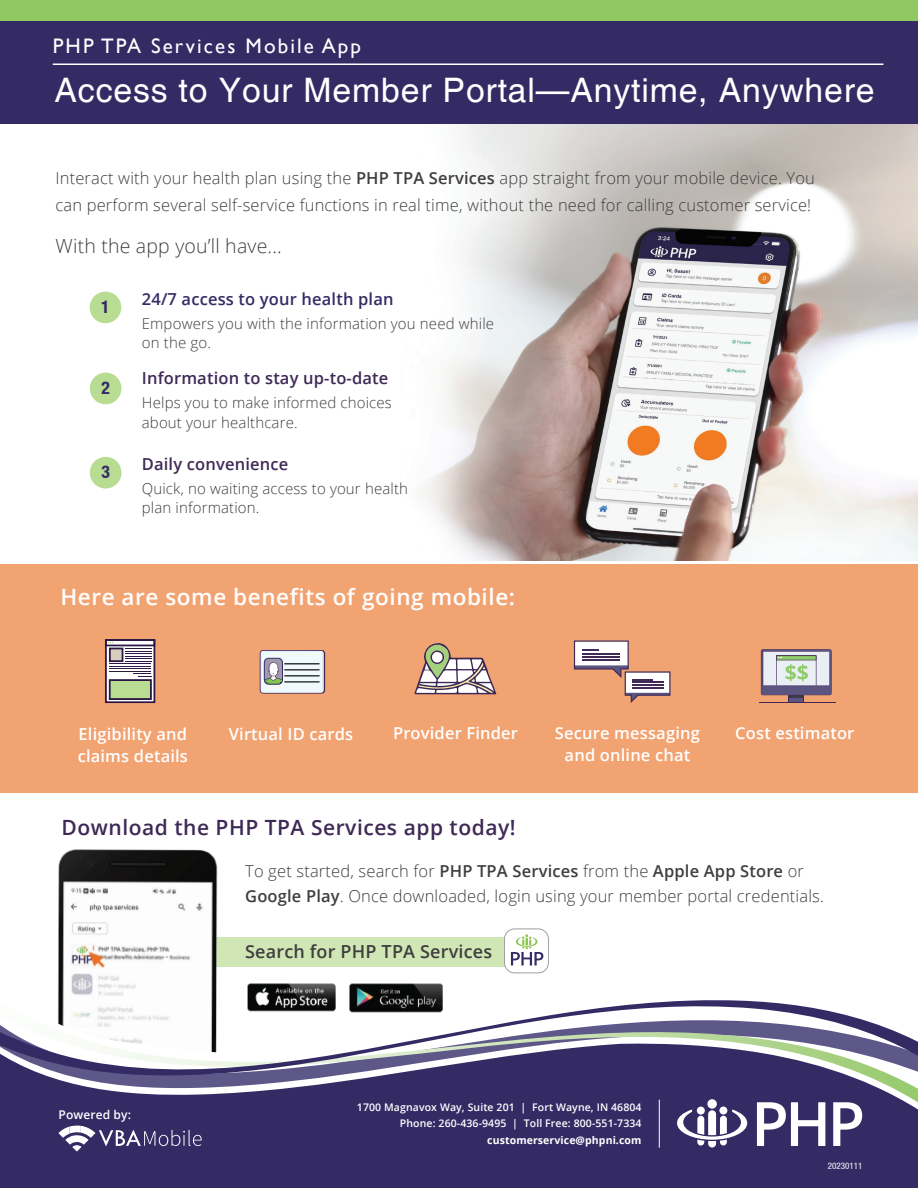
<style>
.page{position:relative;width:918px;height:1188px;background:#fff}
.page>*{position:absolute;margin:0;border:0;box-sizing:border-box;transform-origin:0 0}
.t1{font:33.75px "Helvetica";letter-spacing:.025em;color:#fff}
.t2{font:600 22.5px "Open Sans";letter-spacing:.025em;color:#fff}
.t3{font:600 21px "Open Sans";letter-spacing:.025em;color:#3e2956}
.t4{font:21px "Gill Sans";letter-spacing:.1em;color:#fff}
.t5{font:300 19.5px "Open Sans";letter-spacing:.01em;color:#3e3e3f}
.t6{font:600 18px "Open Sans";letter-spacing:.01em;color:#3e3e3f}
.t7{font:700 condensed 17.55px "Helvetica Neue LT";color:#342b65}
.t8{font:300 16.5px/27px "Open Sans";letter-spacing:.01em;color:#3e3e3f}
.t9{font:600 16.5px/22.5px "Open Sans";letter-spacing:.01em;color:#fff}
.t10{font:600 16.5px "Open Sans";letter-spacing:.01em;color:#3e2956}
.t11{font:600 16.5px "Open Sans";letter-spacing:.01em;color:#342b65}
.t12{font:300 15px/19.5px "Open Sans";letter-spacing:.01em;color:#3e3e3f}
.t13{font:600 12px "Open Sans";letter-spacing:.01em;color:#fff}
.t14{font:600 10.5px/16.5px "Open Sans";letter-spacing:.01em;color:#fff;text-align:right}
.t15{font:700 10.5px "Open Sans";letter-spacing:.01em;color:#fff}
.t16{font:condensed 9px "Helvetica Neue LT";color:#fff}
.s1{font-weight:600}
</style>
<div class="page">
<div style="left:210px;top:937px;width:327px;height:29px;background:#d1e6b5"></div>
<img style="left:58px;top:849px;width:160px;height:115px">
<img style="left:0;top:123px;width:918px;height:437px">
<div style="left:0;top:1102px;width:918px;height:86px;background:#342b65"></div>
<svg style="left:58px;top:964px;width:491px;height:18px"></svg>
<svg style="left:0;top:1076px;width:918px;height:26px;background:#4f4878"></svg>
<svg style="left:0;top:982px;width:918px;height:94px"></svg>
<svg style="left:757px;top:1102px;width:68px;height:44px"></svg>
<svg style="left:833px;top:1102px;width:29px;height:44px"></svg>
<div style="left:707px;top:1099px;width:10px;height:10px;background:#fff;border-radius:50%"></div>
<div style="left:697px;top:1107px;width:8px;height:8px;background:#fff;border-radius:50%"></div>
<svg style="left:677px;top:1109px;width:70px;height:39px"></svg>
<hr style="left:659px;top:1100px;width:1px;height:48px;background:#fff">
<div style="left:0;top:0;width:918px;height:123px;background:#342b65"></div>
<div style="left:0;top:0;width:918px;height:21px;background:#90c864"></div>
<hr style="left:53px;top:64px;width:830px;height:1px;background:#fff">
<svg style="left:90px;top:292px;width:31px;height:32px"></svg>
<div style="left:90px;top:292px;width:31px;height:31px;background:#b8dc91;border-radius:50%"></div>
<svg style="left:90px;top:373px;width:32px;height:32px"></svg>
<div style="left:90px;top:373px;width:32px;height:31px;background:#b8dc91;border-radius:50%"></div>
<div style="left:90px;top:457px;width:32px;height:32px;background:#b8dc91;border-radius:50%"></div>
<img style="left:247px;top:982px;width:90px;height:30px">
<img style="left:347px;top:982px;width:96px;height:32px">
<div style="left:0;top:564px;width:918px;height:229px;background:#f2a372"></div>
<svg style="left:105px;top:640px;width:50px;height:63px;background:#a5a5a4"></svg>
<svg style="left:414px;top:643px;width:83px;height:51px"></svg>
<svg style="left:574px;top:640px;width:97px;height:63px"></svg>
<hr style="left:632px;top:682px;width:31px;height:1px;background:#402956">
<hr style="left:632px;top:685px;width:31px;height:1px;background:#402956">
<hr style="left:632px;top:687px;width:31px;height:2px;background:#402956">
<svg style="left:260px;top:650px;width:65px;height:44px;background:#c7cbd1"></svg>
<svg style="left:58px;top:1125px;width:144px;height:27px;background:#5e5684"></svg>
<hr style="left:759px;top:703px;width:77px;height:1px;background:#402956">
<svg style="left:761px;top:649px;width:71px;height:54px;background:#afaaae"></svg>
<div style="left:504px;top:929px;width:44px;height:44px;background:#fff;border-radius:10px"></div>
<div style="left:504px;top:929px;width:45px;height:44px;border:1px solid #9d9fa2;border-radius:10px"></div>
<svg style="left:511px;top:934px;width:32px;height:31px"></svg>
<p class="t4" style="left:53px;top:34px;width:310px">PHP TPA Services Mobile App</p>
<h1 class="t1" style="left:55px;top:70px;width:822px">Access to Your Member Portal—Anytime, Anywhere</h1>
<p class="t8" style="left:56px;top:164px;width:761px">Interact with your health plan using the <span class="s1">PHP TPA Services</span> app straight from your mobile device. You can perform several self-service functions in real time, without the need for calling customer service!</p>
<p class="t5" style="left:56px;top:233px;width:228px">With the app you’ll have...</p>
<p class="t7" style="left:101px;top:296px;width:10px">1</p>
<p class="t7" style="left:101px;top:377px;width:10px">2</p>
<p class="t7" style="left:101px;top:461px;width:10px">3</p>
<p class="t11" style="left:142px;top:288px;width:253px">24/7 access to your health plan</p>
<p class="t12" style="left:142px;top:313px;width:354px">Empowers you with the information you need while on the go.</p>
<p class="t10" style="left:142px;top:367px;width:248px">Information to stay up-to-date</p>
<p class="t12" style="left:142px;top:393px;width:252px">Helps you to make informed choices about your healthcare.</p>
<p class="t10" style="left:142px;top:453px;width:148px">Daily convenience</p>
<p class="t12" style="left:142px;top:478px;width:268px">Quick, no waiting access to your health plan information.</p>
<h2 class="t2" style="left:60px;top:582px;width:456px">Here are some benefits of going mobile:</h2>
<p class="t9" style="left:78px;top:722px;width:112px">Eligibility and claims details</p>
<p class="t9" style="left:229px;top:723px;width:126px">Virtual ID cards</p>
<p class="t9" style="left:393px;top:721px;width:127px">Provider Finder</p>
<p class="t9" style="left:555px;top:721px;width:146px">Secure messaging</p>
<p class="t9" style="left:735px;top:721px;width:121px">Cost estimator</p>
<p class="t9" style="left:565px;top:744px;width:127px">and online chat</p>
<p class="t3" style="left:62px;top:813px;width:456px">Download the PHP TPA Services app today!</p>
<p class="t8" style="left:245px;top:858px;width:580px;line-height:25.5px">To get started, search for <span class="s1">PHP TPA Services</span> from the <span class="s1">Apple App Store</span> or<br><span class="s1">Google Play</span>. Once downloaded, login using your member portal credentials.</p>
<p class="t6" style="left:245px;top:939px;width:249px">Search for PHP TPA Services</p>
<p class="t13" style="left:58px;top:1106px;width:74px">Powered by:</p>
<p class="t14" style="left:357px;top:1098px;width:286px">1700 Magnavox Way, Suite 201 | Fort Wayne, IN 46804<br>Phone: 260-436-9495 | Toll Free: 800-551-7334</p>
<p class="t15" style="left:487px;top:1132px;width:156px">customerservice@phpni.com</p>
<p class="t16" style="left:828px;top:1160px;width:36px">20230111</p>
</div>
